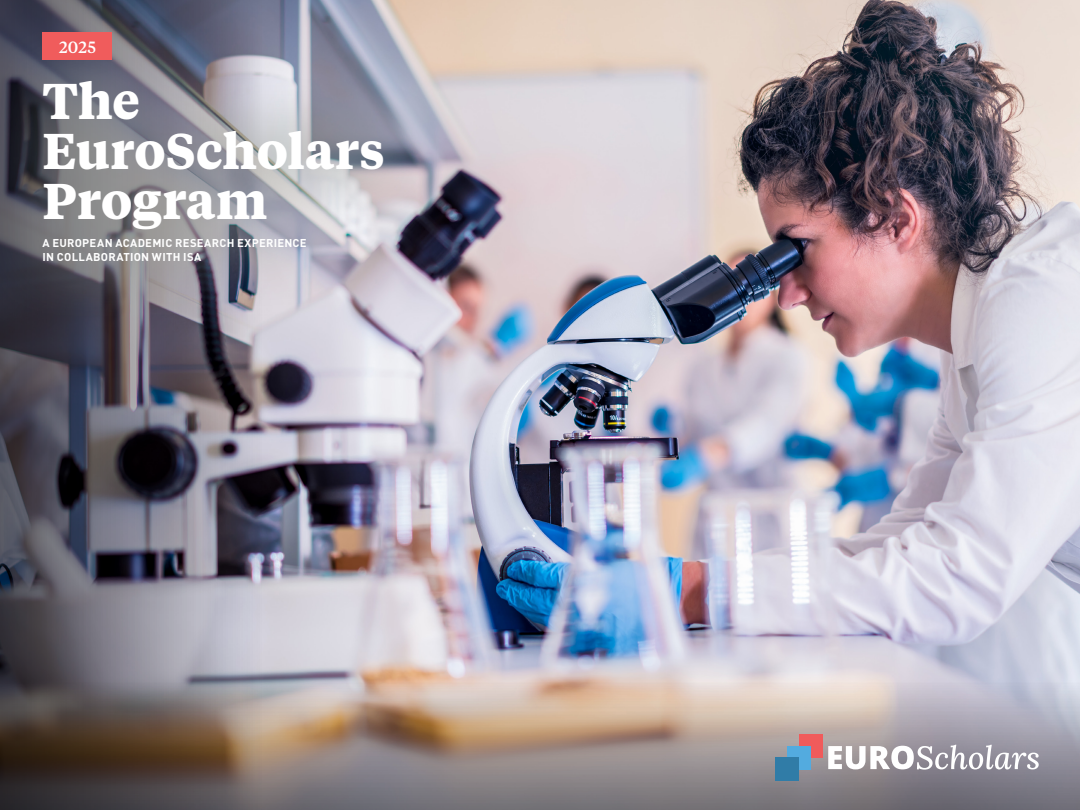
<style>
.page{position:relative;width:1080px;height:810px;background:#fff}
.page>*{position:absolute;margin:0;border:0;box-sizing:border-box;transform-origin:0 0}
.t1{font:700 50px/50px "Tiempos Text";letter-spacing:-.005em;color:#fff}
.t2{font:500 16.25px "Tiempos Text";color:#fff}
.t3{font:700 11.25px/13.8px "DIN Pro";letter-spacing:.025em;color:#fff}
</style>
<div class="page">
<img style="left:326px;top:0;width:754px;height:639px">
<img style="left:326px;top:639px;width:754px;height:171px">
<img style="left:0;top:0;width:326px;height:810px">
<div style="left:0;top:22px;width:442px;height:301px;background:#92968c;opacity:.8"></div>
<div style="left:42px;top:32px;width:70px;height:29px;background:#f05c5c"></div>
<svg style="left:828px;top:745px;width:211px;height:25px"></svg>
<div style="left:799px;top:735px;width:23px;height:23px;background:#f05b5b"></div>
<div style="left:788px;top:746px;width:23px;height:23px;background:#53abdf"></div>
<div style="left:776px;top:758px;width:23px;height:23px;background:#307ca7"></div>
<p class="t2" style="left:59px;top:36px;width:38px">2025</p>
<p class="t1" style="left:42px;top:74px;width:344px">The<br>EuroScholars<br>Program</p>
<p class="t3" style="left:43px;top:235px;width:266px">A EUROPEAN ACADEMIC RESEARCH EXPERIENCE<br>IN COLLABORATION WITH ISA</p>
</div>
